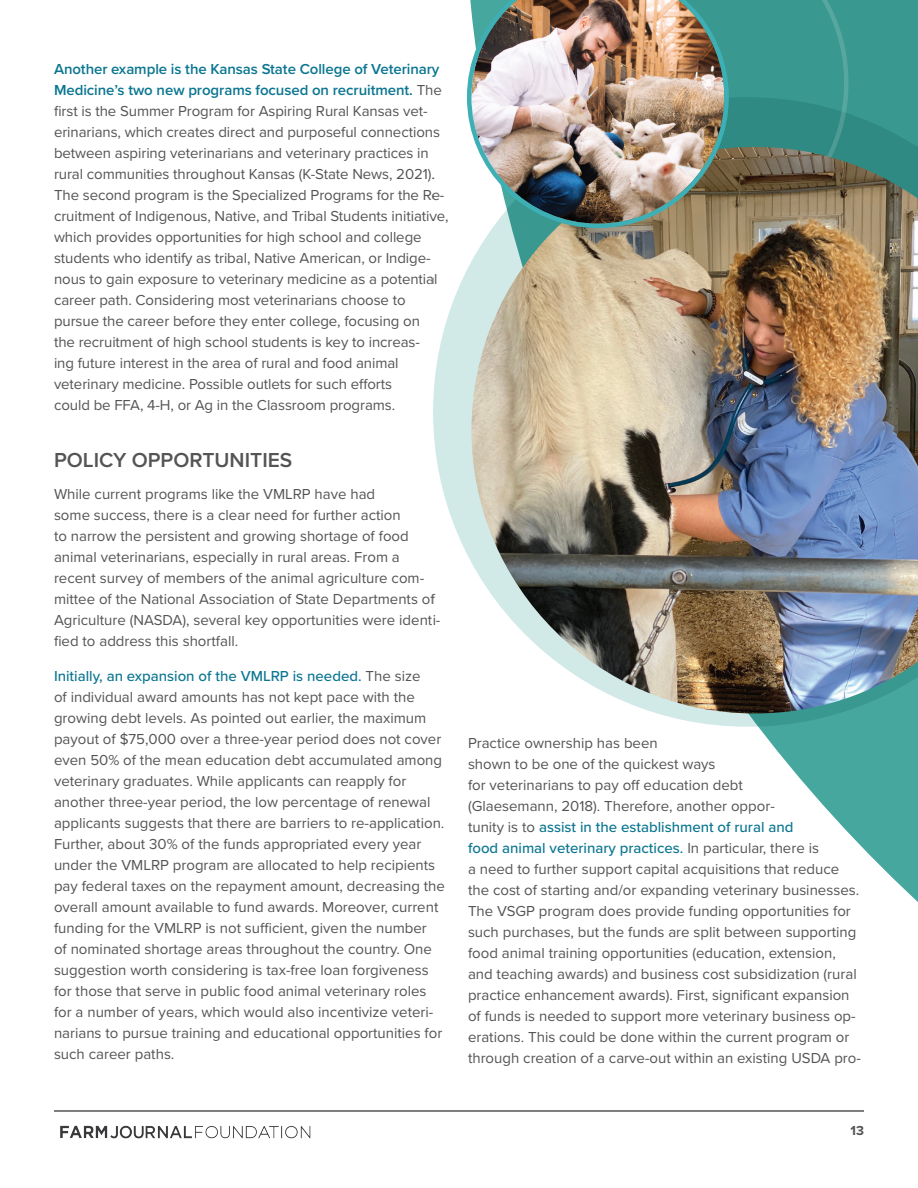
<style>
.page{position:relative;width:918px;height:1188px;background:#fff}
.page>*{position:absolute;margin:0;border:0;box-sizing:border-box;transform-origin:0 0}
.t1{font:600 21px "Proxima Nova";color:#535453}
.t2{font:15px/21px "Proxima Nova";color:#535453}
.t3{font:700 13.5px "Proxima Nova";color:#535453}
.s1{font-weight:600;color:#0b7690}
.s2{font-weight:500;color:#0b7690}
</style>
<div class="page">
<hr style="left:54px;top:1110px;width:810px;height:2px;background:#535453">
<img style="left:60px;top:1125px;width:251px;height:14px">
<svg style="left:758px;top:727px;width:160px;height:175px;fill:#46a79f"></svg>
<svg style="left:433px;top:263px;width:485px;height:464px"></svg>
<svg style="left:849px;top:0;width:69px;height:147px;background:#37968e"></svg>
<svg style="left:729px;top:0;width:120px;height:147px;background:#36948c"></svg>
<img style="left:471px;top:147px;width:447px;height:566px">
<img style="left:467px;top:0;width:262px;height:228px">
<p class="t2" style="left:54px;top:58px;width:396px"><span class="s1">Another example is the Kansas State College of Veterinary Medicine’s two new programs focused on recruitment.</span> The first is the Summer Program for Aspiring Rural Kansas vet&shy;erinarians, which creates direct and purposeful connections between aspiring veterinarians and veterinary practices in rural communities throughout Kansas (K-State News, 2021).<br>The second program is the Specialized Programs for the Re&shy;cruitment of Indigenous, Native, and Tribal Students initiative, which provides opportunities for high school and college students who identify as tribal, Native American, or Indige&shy;nous to gain exposure to veterinary medicine as a potential career path. Considering most veterinarians choose to pursue the career before they enter college, focusing on<br>the recruitment of high school students is key to increas-<br>ing future interest in the area of rural and food animal veterinary medicine. Possible outlets for such efforts<br>could be FFA, 4-H, or Ag in the Classroom programs.</p>
<p class="t1" style="left:54px;top:445px;width:240px">POLICY OPPORTUNITIES</p>
<p class="t2" style="left:54px;top:483px;width:388px">While current programs like the VMLRP have had<br>some success, there is a clear need for further action<br>to narrow the persistent and growing shortage of food animal veterinarians, especially in rural areas. From a recent survey of members of the animal agriculture com&shy;mittee of the National Association of State Departments of Agriculture (NASDA), several key opportunities were identi&shy;fied to address this shortfall.</p>
<p class="t2" style="left:54px;top:665px;width:393px"><span class="s2">Initially, an expansion of the VMLRP is needed.</span> The size<br>of individual award amounts has not kept pace with the growing debt levels. As pointed out earlier, the maximum payout of $75,000 over a three-year period does not cover even 50% of the mean education debt accumulated among veterinary graduates. While applicants can reapply for another three-year period, the low percentage of renewal applicants suggests that there are barriers to re-application.<br>Further, about 30% of the funds appropriated every year under the VMLRP program are allocated to help recipients pay federal taxes on the repayment amount, decreasing the overall amount available to fund awards. Moreover, current funding for the VMLRP is not sufficient, given the number<br>of nominated shortage areas throughout the country. One suggestion worth considering is tax-free loan forgiveness for those that serve in public food animal veterinary roles for a number of years, which would also incentivize veteri&shy;narians to pursue training and educational opportunities for such career paths.</p>
<p class="t2" style="left:468px;top:732px;width:395px">Practice ownership has been<br>shown to be one of the quickest ways<br>for veterinarians to pay off education debt<br>(Glaesemann, 2018). Therefore, another oppor-<br>tunity is to <span class="s2">assist in the establishment of rural and<br>food animal veterinary practices.</span> In particular, there is<br>a need to further support capital acquisitions that reduce the cost of starting and/or expanding veterinary businesses.<br>The VSGP program does provide funding opportunities for such purchases, but the funds are split between supporting food animal training opportunities (education, extension, and teaching awards) and business cost subsidization (rural practice enhancement awards). First, significant expansion of funds is needed to support more veterinary business op&shy;erations. This could be done within the current program or through creation of a carve-out within an existing USDA pro-</p>
<p class="t3" style="left:851px;top:1121px;width:15px">13</p>
</div>
